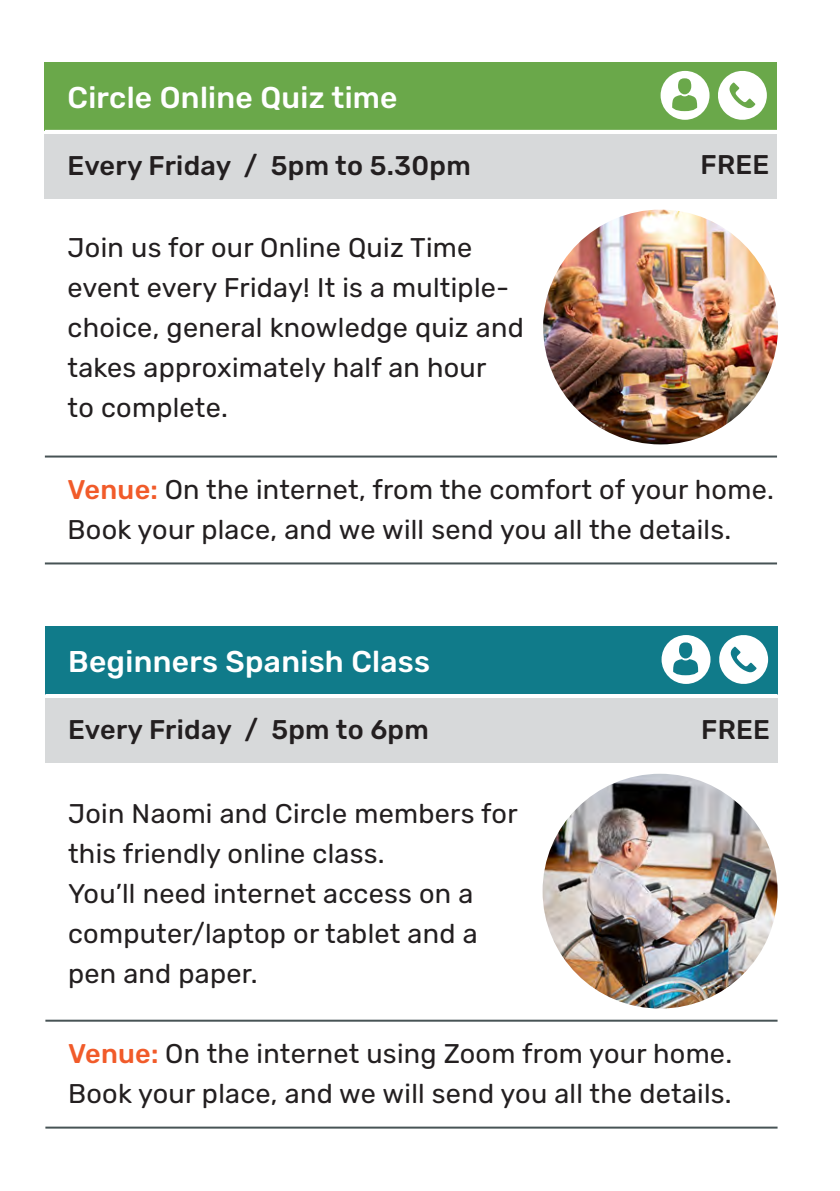
<style>
.page{position:relative;width:840px;height:1191px;background:#fff}
.page>*{position:absolute;margin:0;border:0;box-sizing:border-box;transform-origin:0 0}
.t1{font:500 30px "Rubik";letter-spacing:.01em;color:#fff}
.t2{font:27px/40px "Rubik";letter-spacing:.01em;color:#231f20}
.t3{font:500 27px "Rubik";letter-spacing:.01em;color:#231f20}
.s1{font-weight:500;color:#f15b2a}
</style>
<div class="page">
<div style="left:45px;top:62px;width:731px;height:68px;background:#6aa84a"></div>
<hr style="left:45px;top:455px;width:731px;height:2px;background:#475355">
<hr style="left:45px;top:562px;width:731px;height:2px;background:#475355">
<div style="left:45px;top:134px;width:731px;height:64px;background:#d7d9da"></div>
<svg style="left:718px;top:71px;width:48px;height:49px"></svg>
<svg style="left:660px;top:71px;width:49px;height:49px"></svg>
<img style="left:543px;top:210px;width:234px;height:234px;border-radius:117px">
<div style="left:45px;top:698px;width:732px;height:64px;background:#d7d9da"></div>
<hr style="left:45px;top:1019px;width:732px;height:2px;background:#475355">
<hr style="left:45px;top:1126px;width:732px;height:2px;background:#475355">
<div style="left:45px;top:626px;width:732px;height:68px;background:#107b8a"></div>
<img style="left:542px;top:773px;width:235px;height:235px;border-radius:117px">
<svg style="left:719px;top:635px;width:48px;height:49px"></svg>
<svg style="left:661px;top:635px;width:49px;height:49px"></svg>
<p class="t1" style="left:68px;top:80px;width:331px">Circle Online Quiz time</p>
<p class="t3" style="left:68px;top:150px;width:404px">Every Friday / 5pm to 5.30pm</p>
<p class="t3" style="left:700px;top:149px;width:70px">FREE</p>
<p class="t2" style="left:68px;top:228px;width:457px">Join us for our Online Quiz Time event every Friday! It is a multiple&shy;choice, general knowledge quiz and takes approximately half an hour</p>
<p class="t2" style="left:68px;top:388px;width:162px">to complete.</p>
<p class="t2" style="left:68px;top:470px;width:707px"><span class="s1">Venue:</span> On the internet, from the comfort of your home.<br>Book your place, and we will send you all the details.</p>
<p class="t1" style="left:68px;top:644px;width:363px">Beginners Spanish Class</p>
<p class="t3" style="left:68px;top:714px;width:362px">Every Friday / 5pm to 6pm</p>
<p class="t2" style="left:68px;top:794px;width:451px">Join Naomi and Circle members for this friendly online class.</p>
<p class="t2" style="left:68px;top:874px;width:411px">You’ll need internet access on a computer/laptop or tablet and a pen and paper.</p>
<p class="t3" style="left:700px;top:714px;width:70px">FREE</p>
<p class="t2" style="left:68px;top:1034px;width:665px"><span class="s1">Venue:</span> On the internet using Zoom from your home.<br>Book your place, and we will send you all the details.</p>
</div>
